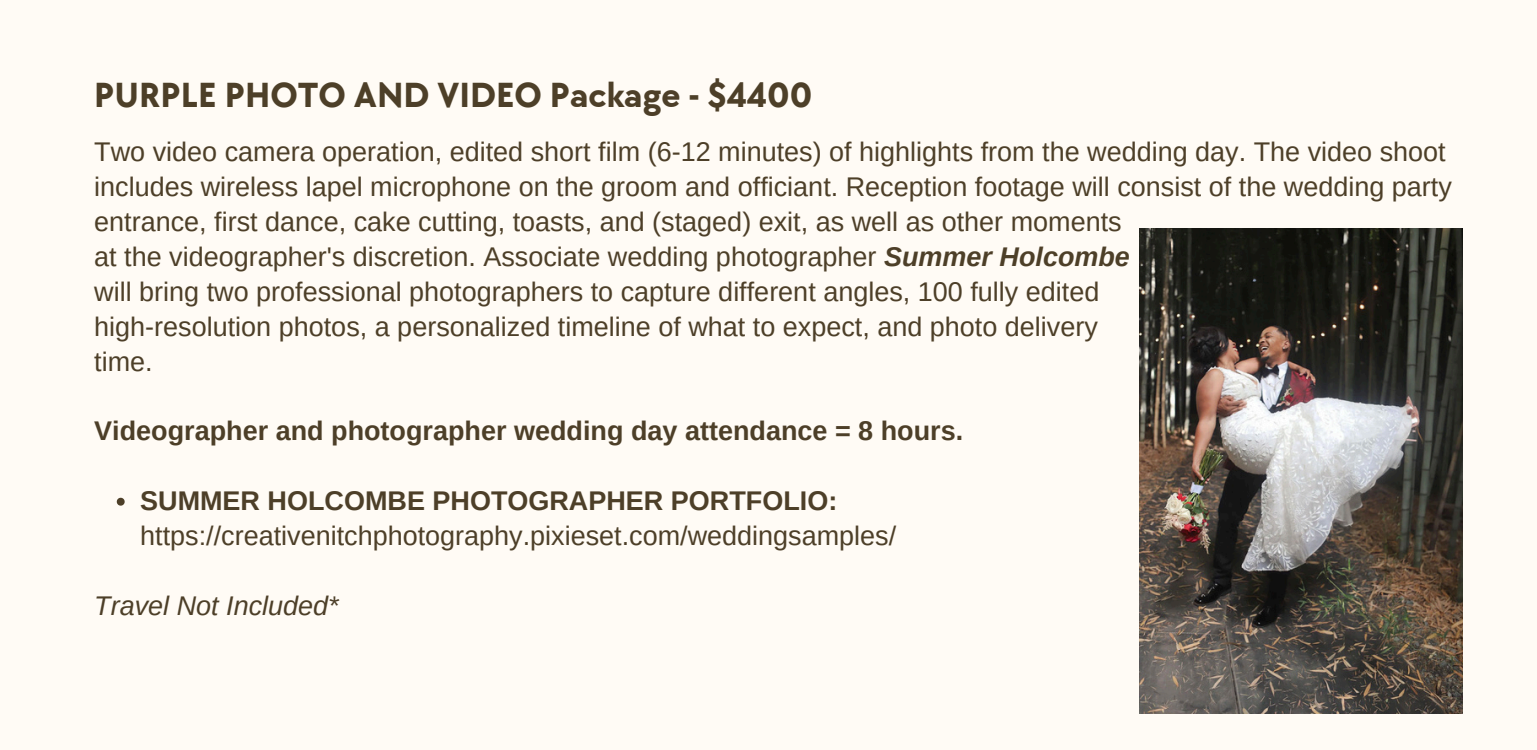
<style>
.page{position:relative;width:1537px;height:750px;background:#fff}
.page>*{position:absolute;margin:0;border:0;box-sizing:border-box;transform-origin:0 0}
.t1{font:700 36px "TT Chocolates";color:#4d3f28}
.t2{font:27px/34.8px "Arimo";color:#4d3f28}
.t3{font:700 27px "Arimo";color:#4d3f28}
.t4{font:italic 27px "Arimo";color:#4d3f28}
.s1{font-weight:700;font-style:italic}
.s2{font-weight:700}
</style>
<div class="page">
<div style="left:0;top:0;width:1537px;height:749px;background:#fffbf5"></div>
<svg style="left:117px;top:497px;width:8px;height:8px"></svg>
<img style="left:1139px;top:229px;width:323px;height:483px">
<h1 class="t1" style="left:94px;top:74px;width:720px">PURPLE PHOTO AND VIDEO Package - $4400</h1>
<p class="t2" style="left:94px;top:134px;width:1359px">Two video camera operation, edited short film (6-12 minutes) of highlights from the wedding day. The video shoot includes wireless lapel microphone on the groom and officiant. Reception footage will consist of the wedding party</p>
<p class="t2" style="left:94px;top:204px;width:1029px">entrance, first dance, cake cutting, toasts, and (staged) exit, as well as other moments</p>
<p class="t2" style="left:94px;top:239px;width:1037px">at the videographer's discretion. Associate wedding photographer <span class="s1">Summer Holcombe</span></p>
<p class="t2" style="left:94px;top:274px;width:1006px">will bring two professional photographers to capture different angles, 100 fully edited</p>
<p class="t2" style="left:94px;top:309px;width:1005px">high-resolution photos, a personalized timeline of what to expect, and photo delivery</p>
<p class="t2" style="left:94px;top:343px;width:60px">time.</p>
<h2 class="t3" style="left:94px;top:415px;width:870px">Videographer and photographer wedding day attendance = 8 hours.</h2>
<p class="t2" style="left:140px;top:483px;width:757px"><span class="s2">SUMMER HOLCOMBE PHOTOGRAPHER PORTFOLIO: </span>https://creativenitchphotography.pixieset.com/weddingsamples/</p>
<p class="t4" style="left:94px;top:590px;width:246px">Travel Not Included*</p>
</div>
